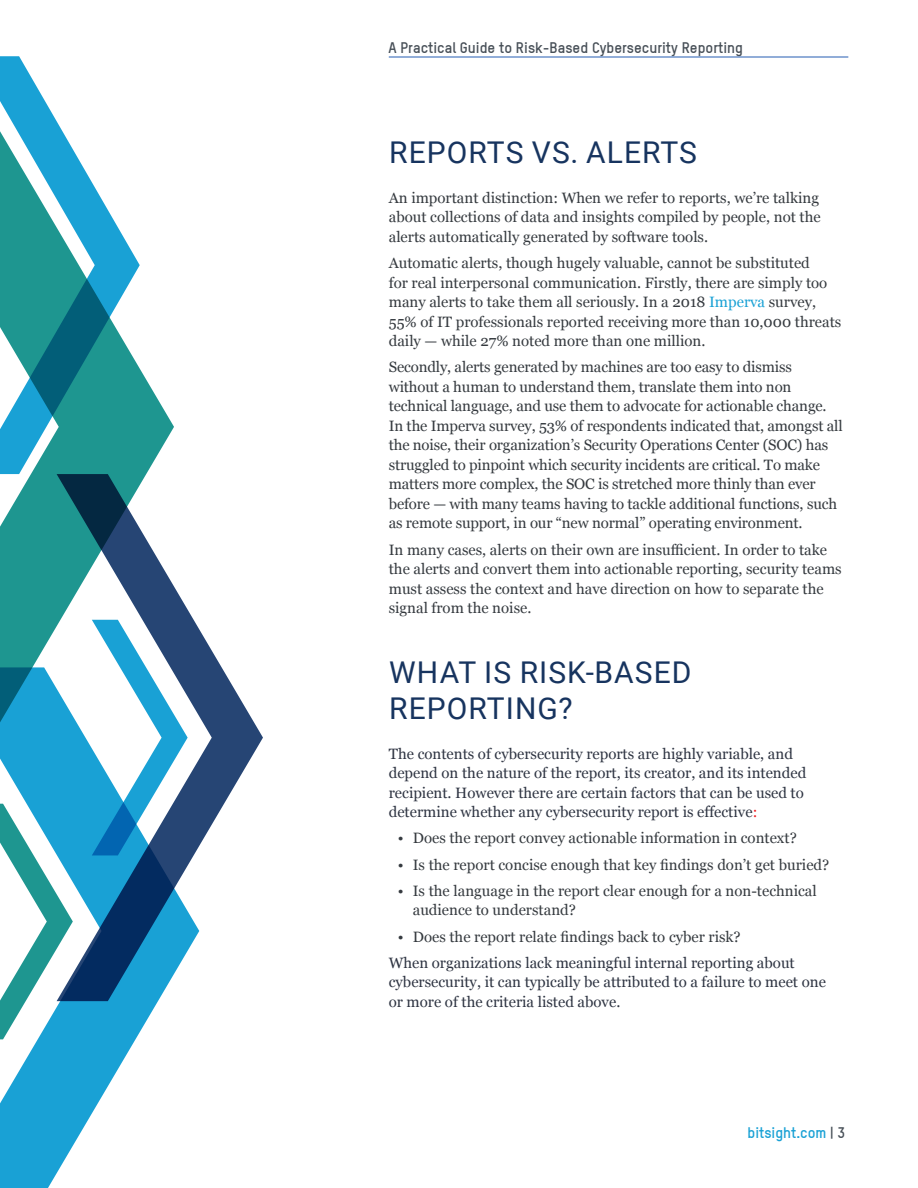
<style>
.page{position:relative;width:918px;height:1188px;background:#fff}
.page>*{position:absolute;margin:0;border:0;box-sizing:border-box;transform-origin:0 0}
.t1{font:30px/36px "Roboto";letter-spacing:.035em;color:#17345f}
.t2{font:15px/19.5px "Georgia";color:#353a3f}
.t3{font:15px/19.5px "Georgia";color:#2e3442}
.t4{font:500 15px "T Star Pro";color:#474f57}
.t5{font:500 15px "T Star Pro";color:#19a1d5}
.s1{color:#19a1d5}
.s2{color:#ee1f23}
.s3{color:#474f57}
</style>
<div class="page">
<svg style="left:0;top:369px;width:174px;height:298px;fill:#1e9690"></svg>
<svg style="left:0;top:667px;width:158px;height:521px;fill:#19a1d5"></svg>
<svg style="left:0;top:56px;width:140px;height:418px"></svg>
<svg style="left:0;top:804px;width:73px;height:235px"></svg>
<svg style="left:57px;top:474px;width:206px;height:527px"></svg>
<hr style="left:389px;top:56px;width:459px;height:2px;background:#6d93cc">
<p class="t4" style="left:389px;top:39px;width:356px">A Practical Guide to Risk-Based Cybersecurity Reporting</p>
<h1 class="t1" style="left:389px;top:133px;width:309px">REPORTS VS. ALERTS</h1>
<p class="t2" style="left:389px;top:187px;width:433px;text-align:justify">An important distinction: When we refer to reports, we’re talking about collections of data and insights compiled by people, not the alerts automatically generated by software tools.</p>
<p class="t2" style="left:389px;top:253px;width:454px">Automatic alerts, though hugely valuable, cannot be substituted<br>for real interpersonal communication. Firstly, there are simply too many alerts to take them all seriously. In a 2018 <span class="s1">Imperva</span> survey, 55% of IT professionals reported receiving more than 10,000 threats daily — while 27% noted more than one million.</p>
<p class="t2" style="left:389px;top:357px;width:455px">Secondly, alerts generated by machines are too easy to dismiss without a human to understand them, translate them into non technical language, and use them to advocate for actionable change.<br>In the Imperva survey, 53% of respondents indicated that, amongst all the noise, their organization’s Security Operations Center (SOC) has struggled to pinpoint which security incidents are critical. To make matters more complex, the SOC is stretched more thinly than ever before — with many teams having to tackle additional functions, such as remote support, in our “new normal” operating environment.</p>
<p class="t2" style="left:389px;top:539px;width:454px">In many cases, alerts on their own are insufficient. In order to take the alerts and convert them into actionable reporting, security teams must assess the context and have direction on how to separate the signal from the noise.</p>
<h1 class="t1" style="left:389px;top:653px;width:304px">WHAT IS RISK-BASED<br>REPORTING?</h1>
<p class="t3" style="left:389px;top:743px;width:419px">The contents of cybersecurity reports are highly variable, and depend on the nature of the report, its creator, and its intended recipient. However there are certain factors that can be used to determine whether any cybersecurity report is effective<span class="s2">:</span></p>
<p class="t2" style="left:398px;top:828px;width:401px">• Does the report convey actionable information in context?</p>
<p class="t2" style="left:398px;top:854px;width:433px">• Is the report concise enough that key findings don’t get buried?</p>
<p class="t2" style="left:413px;top:880px;width:406px;text-indent:-15px">• Is the language in the report clear enough for a non-technical audience to understand?</p>
<p class="t2" style="left:398px;top:926px;width:345px">• Does the report relate findings back to cyber risk?</p>
<p class="t3" style="left:389px;top:952px;width:439px">When organizations lack meaningful internal reporting about cybersecurity, it can typically be attributed to a failure to meet one or more of the criteria listed above.</p>
<p class="t5" style="left:748px;top:1123px;width:99px">bitsight.com <span class="s3">| 3</span></p>
</div>
